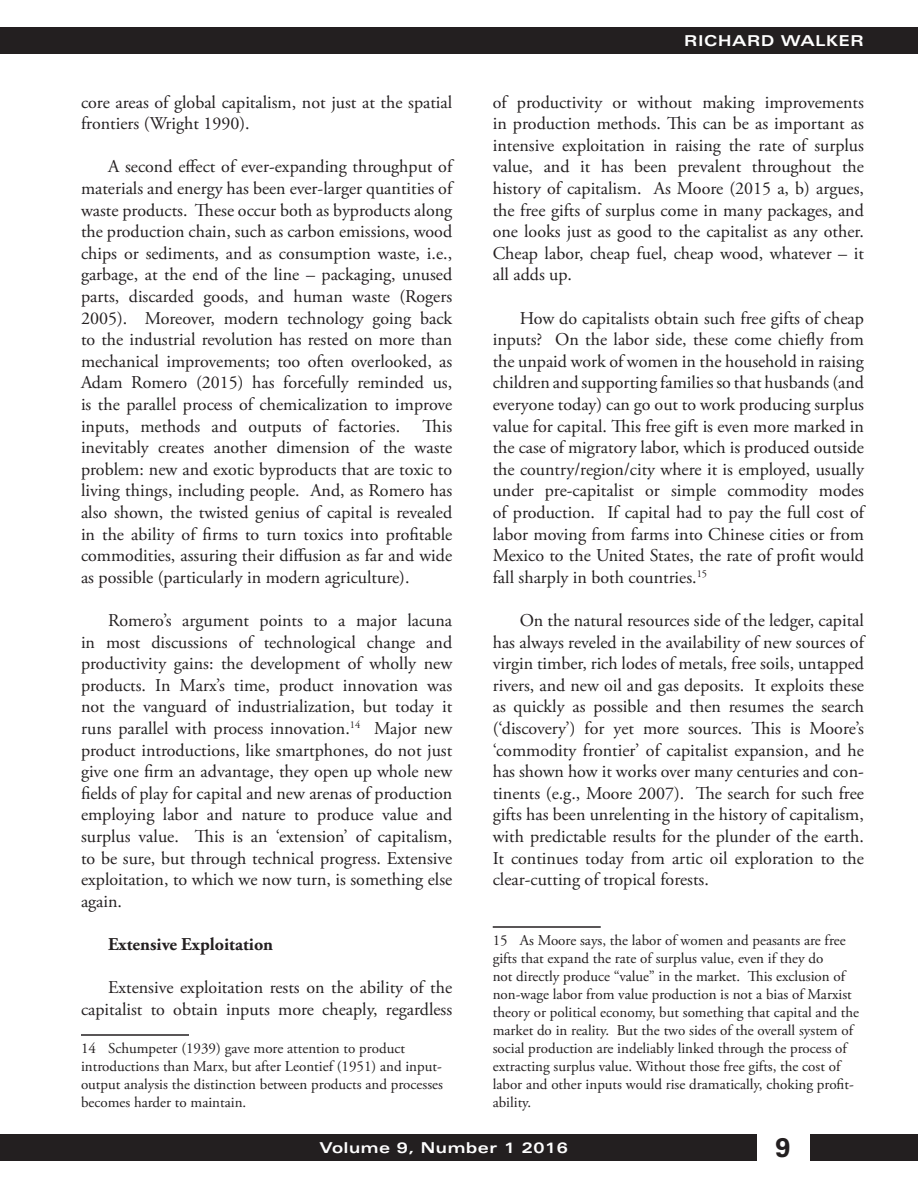
<style>
.page{position:relative;width:918px;height:1188px;background:#fff}
.page>*{position:absolute;margin:0;border:0;box-sizing:border-box;transform-origin:0 0}
.t1{font:700 27px "Univers LT Std";color:#231f20}
.t2{font:18px/21.6px "Adobe Garamond Pro";color:#231f20;text-align:justify}
.t3{font:700 18px "Adobe Garamond Pro";color:#231f20}
.t4{font:15px/18px "Adobe Garamond Pro";color:#231f20}
.t5{font:700 expanded 15px "Univers LT Std";letter-spacing:.04em;color:#fff}
</style>
<div class="page">
<div style="left:0;top:27px;width:918px;height:27px;background:#231f20"></div>
<div style="left:0;top:1134px;width:756px;height:27px;background:#231f20"></div>
<div style="left:810px;top:1134px;width:108px;height:27px;background:#231f20"></div>
<hr style="left:81px;top:1034px;width:108px;height:2px;background:#231f20">
<hr style="left:493px;top:926px;width:108px;height:2px;background:#231f20">
<p class="t2" style="left:81px;top:92px;width:373px">core areas of global capitalism, not just at the spatial frontiers (Wright 1990).</p>
<p class="t2" style="left:81px;top:156px;width:373px;text-indent:27px">A second effect of ever-expanding throughput of materials and energy has been ever-larger quantities of waste products. These occur both as byproducts along the production chain, such as carbon emissions, wood chips or sediments, and as consumption waste, i.e., garbage, at the end of the line – packaging, unused parts, discarded goods, and human waste (Rogers 2005). Moreover, modern technology going back to the industrial revolution has rested on more than mechanical improvements; too often overlooked, as Adam Romero (2015) has forcefully reminded us, is the parallel process of chemicalization to improve inputs, methods and outputs of factories. This inevitably creates another dimension of the waste problem: new and exotic byproducts that are toxic to living things, including people. And, as Romero has also shown, the twisted genius of capital is revealed in the ability of firms to turn toxics into profitable commodities, assuring their diffusion as far and wide as possible (particularly in modern agriculture).</p>
<p class="t2" style="left:81px;top:610px;width:373px;text-indent:27px">Romero’s argument points to a major lacuna in most discussions of technological change and productivity gains: the development of wholly new products. In Marx’s time, product innovation was not the vanguard of industrialization, but today it runs parallel with process innovation.<sup>14</sup> Major new product introductions, like smartphones, do not just give one firm an advantage, they open up whole new fields of play for capital and new arenas of production employing labor and nature to produce value and surplus value. This is an ‘extension’ of capitalism, to be sure, but through technical progress. Extensive exploitation, to which we now turn, is something else again.</p>
<p class="t3" style="left:108px;top:934px;width:167px">Extensive Exploitation</p>
<p class="t2" style="left:81px;top:977px;width:373px;text-align:right">Extensive exploitation rests on the ability of the capitalist to obtain inputs more cheaply, regardless</p>
<p class="t4" style="left:81px;top:1040px;width:364px">14 Schumpeter (1939) gave more attention to product introductions than Marx, but after Leontief (1951) and input&shy;output analysis the distinction between products and processes becomes harder to maintain.</p>
<p class="t5" style="left:684px;top:32px;width:181px">RICHARD WALKER</p>
<p class="t2" style="left:493px;top:92px;width:373px">of productivity or without making improvements in production methods. This can be as important as intensive exploitation in raising the rate of surplus value, and it has been prevalent throughout the history of capitalism. As Moore (2015 a, b) argues, the free gifts of surplus come in many packages, and one looks just as good to the capitalist as any other.<br>Cheap labor, cheap fuel, cheap wood, whatever – it all adds up.</p>
<p class="t2" style="left:493px;top:308px;width:373px;text-indent:27px">How do capitalists obtain such free gifts of cheap inputs? On the labor side, these come chiefly from the unpaid work of women in the household in raising children and supporting families so that husbands (and everyone today) can go out to work producing surplus value for capital. This free gift is even more marked in the case of migratory labor, which is produced outside the country/region/city where it is employed, usually under pre-capitalist or simple commodity modes of production. If capital had to pay the full cost of labor moving from farms into Chinese cities or from Mexico to the United States, the rate of profit would fall sharply in both countries.<sup>15</sup></p>
<p class="t2" style="left:493px;top:610px;width:373px;text-indent:27px">On the natural resources side of the ledger, capital has always reveled in the availability of new sources of virgin timber, rich lodes of metals, free soils, untapped rivers, and new oil and gas deposits. It exploits these as quickly as possible and then resumes the search (‘discovery’) for yet more sources. This is Moore’s ‘commodity frontier’ of capitalist expansion, and he has shown how it works over many centuries and con&shy;tinents (e.g., Moore 2007). The search for such free gifts has been unrelenting in the history of capitalism, with predictable results for the plunder of the earth.<br>It continues today from artic oil exploration to the clear-cutting of tropical forests.</p>
<p class="t4" style="left:493px;top:932px;width:368px">15 As Moore says, the labor of women and peasants are free gifts that expand the rate of surplus value, even if they do<br>not directly produce “value” in the market. This exclusion of non-wage labor from value production is not a bias of Marxist theory or political economy, but something that capital and the market do in reality. But the two sides of the overall system of social production are indeliably linked through the process of extracting surplus value. Without those free gifts, the cost of labor and other inputs would rise dramatically, choking profit&shy;ability.</p>
<p class="t5" style="left:320px;top:1139px;width:250px">Volume 9, Number 1 2016</p>
<h1 class="t1" style="left:775px;top:1132px;width:17px">9</h1>
</div>
